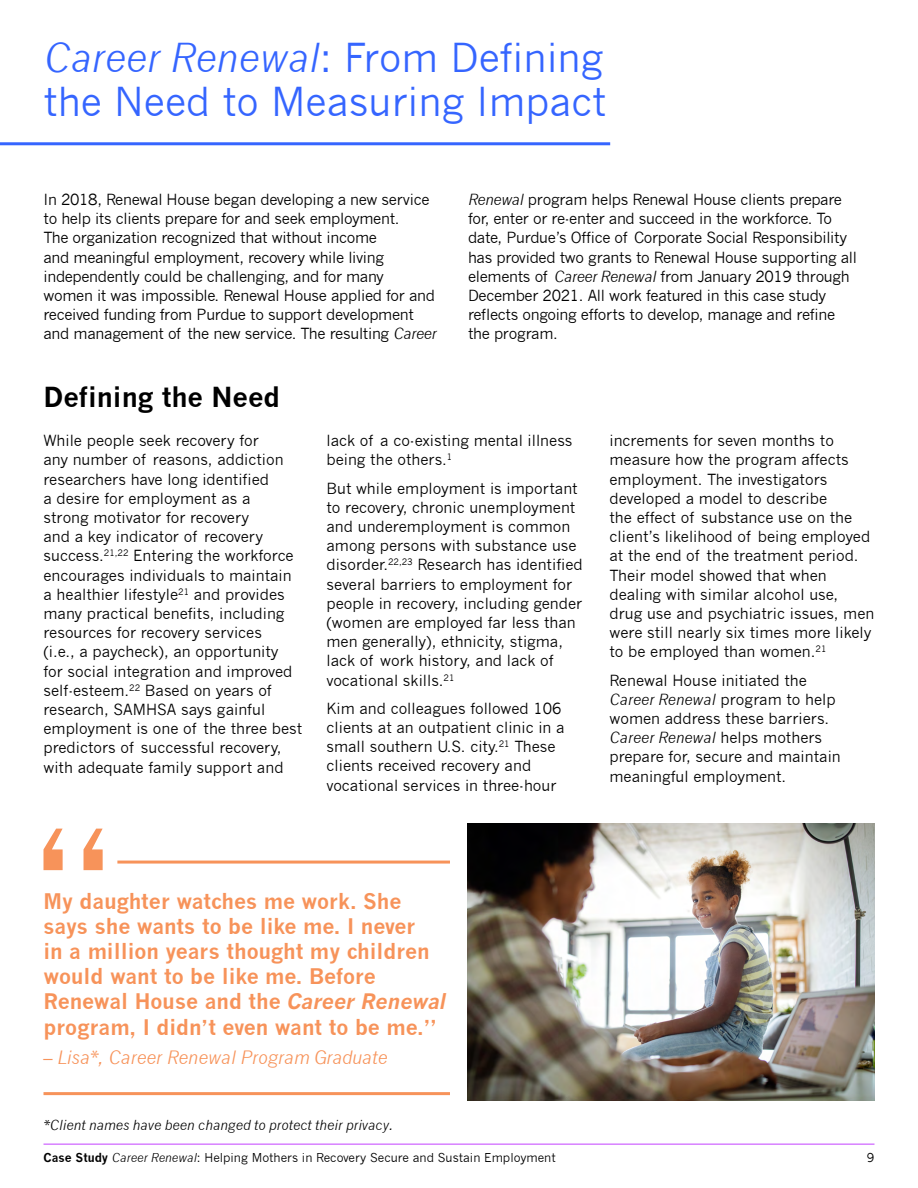
<style>
.page{position:relative;width:918px;height:1188px;background:#fff}
.page>*{position:absolute;margin:0;border:0;box-sizing:border-box;transform-origin:0 0}
.t1{font:39px/43.5px "News Gothic";color:#3565ff}
.t2{font:700 27px "News Gothic";color:#000}
.t3{font:700 21px/25.2px "News Gothic";color:#f7935a}
.t4{font:italic 18px "News Gothic";color:#f7935a}
.t5{font:15px/19.2px "News Gothic";color:#000}
.t6{font:15px/19.2px "News Gothic";letter-spacing:-.02em;color:#000}
.t7{font:italic 13.5px "News Gothic";color:#000}
.t8{font:12px "News Gothic";color:#000}
.s1{font-style:italic}
.s2{font-family:"News Gothic MT Std";font-style:italic}
.s3{font-weight:700}
</style>
<div class="page">
<hr style="left:44px;top:1144px;width:830px;height:1px;background:#c440ff">
<hr style="left:0;top:142px;width:610px;height:3px;background:#3565ff">
<svg style="left:44px;top:829px;width:59px;height:41px"></svg>
<hr style="left:117px;top:861px;width:333px;height:3px;background:#f7935a">
<hr style="left:44px;top:1092px;width:406px;height:3px;background:#f7935a">
<img style="left:468px;top:823px;width:407px;height:277px">
<h1 class="t1" style="left:44px;top:37px;width:564px"><span class="s1">Career Renewal</span>: From Defining the Need to Measuring Impact</h1>
<p class="t6" style="left:44px;top:190px;width:395px">In 2018, Renewal House began developing a new service to help its clients prepare for and seek employment.<br>The organization recognized that without income<br>and meaningful employment, recovery while living independently could be challenging, and for many women it was impossible. Renewal House applied for and received funding from Purdue to support development and management of the new service. The resulting <span class="s1">Career</span></p>
<p class="t6" style="left:468px;top:190px;width:391px"><span class="s1">Renewal</span> program helps Renewal House clients prepare for, enter or re-enter and succeed in the workforce. To date, Purdue’s Office of Corporate Social Responsibility has provided two grants to Renewal House supporting all elements of <span class="s1">Career Renewal</span> from January 2019 through December 2021. All work featured in this case study reflects ongoing efforts to develop, manage and refine the program.</p>
<h2 class="t2" style="left:44px;top:381px;width:238px">Defining the Need</h2>
<p class="t5" style="left:44px;top:431px;width:260px">While people seek recovery for<br>any number of reasons, addiction researchers have long identified<br>a desire for employment as a<br>strong motivator for recovery<br>and a key indicator of recovery success.<sup>21,22</sup> Entering the workforce encourages individuals to maintain a healthier lifestyle<sup>21</sup> and provides many practical benefits, including resources for recovery services<br>(i.e., a paycheck), an opportunity<br>for social integration and improved self-esteem.<sup>22</sup> Based on years of research, SAMHSA says gainful employment is one of the three best predictors of successful recovery, with adequate family support and</p>
<p class="t5" style="left:327px;top:431px;width:248px">lack of a co-existing mental illness being the others.<sup>1</sup></p>
<p class="t5" style="left:326px;top:479px;width:258px">But while employment is important to recovery, chronic unemployment and underemployment is common among persons with substance use disorder.<sup>22,23</sup> Research has identified several barriers to employment for people in recovery, including gender (women are employed far less than men generally), ethnicity, stigma, lack of work history, and lack of vocational skills.<sup>21</sup></p>
<p class="t5" style="left:327px;top:699px;width:240px">Kim and colleagues followed 106 clients at an outpatient clinic in a small southern U.S. city.<sup>21</sup> These clients received recovery and vocational services in three-hour</p>
<p class="t5" style="left:610px;top:431px;width:266px">increments for seven months to measure how the program affects employment. The investigators developed a model to describe<br>the effect of substance use on the client’s likelihood of being employed at the end of the treatment period.<br>Their model showed that when dealing with similar alcohol use, drug use and psychiatric issues, men were still nearly six times more likely to be employed than women.<sup>21</sup></p>
<p class="t5" style="left:610px;top:671px;width:233px">Renewal House initiated the<br><span class="s1">Career Renewal</span> program to help women address these barriers.<br><span class="s1">Career Renewal</span> helps mothers prepare for, secure and maintain meaningful employment.</p>
<h3 class="t3" style="left:44px;top:888px;width:404px">My daughter watches me work. She says she wants to be like me. I never<br>in a million years thought my children would want to be like me. Before Renewal House and the <span class="s2">Career Renewal </span>program, I didn’t even want to be me.”</h3>
<p class="t4" style="left:44px;top:1047px;width:346px">– Lisa*, Career Renewal Program Graduate</p>
<p class="t7" style="left:44px;top:1117px;width:351px">*Client names have been changed to protect their privacy.</p>
<p class="t8" style="left:44px;top:1151px;width:514px"><span class="s3">Case Study</span> <span class="s1">Career Renewal</span>: Helping Mothers in Recovery Secure and Sustain Employment</p>
<p class="t8" style="left:867px;top:1150px;width:9px">9</p>
</div>
